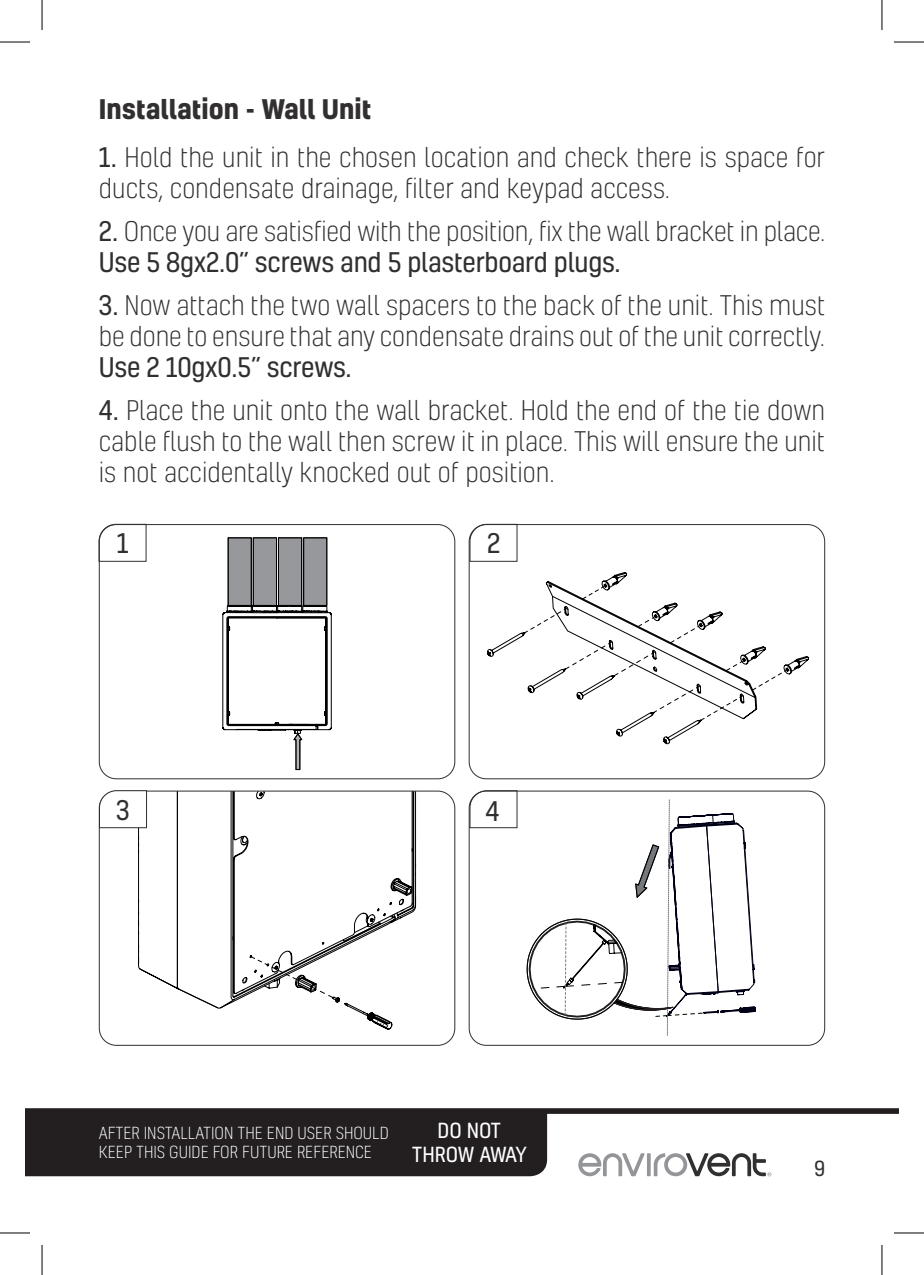
<style>
.page{position:relative;width:924px;height:1275px;background:#fff}
.page>*{position:absolute;margin:0;border:0;box-sizing:border-box;transform-origin:0 0}
.t1{font:300 26px/31.2px "Kelson";color:#312f30}
.t2{font:26px "Kelson";letter-spacing:-.01em;color:#312f30}
.t3{font:700 26px "Kelson";color:#312f30}
.t4{font:20px/24px "Kelson";letter-spacing:-.01em;color:#fff;text-align:center}
.t5{font:20px "Kelson";color:#312f30}
.t6{font:300 16px/19.2px "Kelson";color:#fff}
.s1{font-weight:400}
</style>
<div class="page">
<svg style="left:25px;top:1108px;width:873px;height:68px;fill:#231f20"></svg>
<svg style="left:578px;top:1153px;width:193px;height:23px"></svg>
<div style="left:468px;top:524px;width:356px;height:255px;border:1px solid #312f30;border-radius:17px"></div>
<svg style="left:470px;top:792px;width:47px;height:36px"></svg>
<svg style="left:138px;top:828px;width:22px;height:152px"></svg>
<svg style="left:196px;top:792px;width:220px;height:238px"></svg>
<svg style="left:160px;top:792px;width:252px;height:206px"></svg>
<div style="left:99px;top:790px;width:356px;height:255px;border:1px solid #312f30;border-radius:17px"></div>
<div style="left:468px;top:790px;width:356px;height:255px;border:1px solid #312f30;border-radius:17px"></div>
<div style="left:99px;top:524px;width:356px;height:255px;border:1px solid #312f30;border-radius:17px"></div>
<svg style="left:98px;top:524px;width:48px;height:38px"></svg>
<svg style="left:469px;top:524px;width:48px;height:38px"></svg>
<svg style="left:487px;top:572px;width:141px;height:85px"></svg>
<svg style="left:523px;top:585px;width:285px;height:152px"></svg>
<svg style="left:99px;top:790px;width:48px;height:38px"></svg>
<svg style="left:222px;top:537px;width:109px;height:233px"></svg>
<svg style="left:659px;top:672px;width:95px;height:505px"></svg>
<svg style="left:526px;top:799px;width:229px;height:237px"></svg>
<hr style="left:0;top:42px;width:30px;height:1px;background:#000">
<hr style="left:893px;top:42px;width:30px;height:1px;background:#000">
<hr style="left:0;top:1232px;width:30px;height:1px;background:#000">
<hr style="left:893px;top:1232px;width:30px;height:1px;background:#000">
<hr style="left:42px;top:0;width:1px;height:30px;background:#000">
<hr style="left:42px;top:1245px;width:1px;height:30px;background:#000">
<hr style="left:881px;top:0;width:1px;height:30px;background:#000">
<hr style="left:881px;top:1245px;width:1px;height:30px;background:#000">
<p class="t3" style="left:99px;top:90px;width:274px">Installation - Wall Unit</p>
<p class="t1" style="left:99px;top:141px;width:727px"><span class="s1">1.</span> Hold the unit in the chosen location and check there is space for ducts, condensate drainage, filter and keypad access.</p>
<p class="t1" style="left:99px;top:215px;width:727px"><span class="s1">2.</span> Once you are satisfied with the position, fix the wall bracket in place.<br><span class="s1">Use 5 8gx2.0” screws and 5 plasterboard plugs.</span></p>
<p class="t1" style="left:99px;top:289px;width:727px"><span class="s1">3.</span> Now attach the two wall spacers to the back of the unit. This must be done to ensure that any condensate drains out of the unit correctly.</p>
<p class="t2" style="left:99px;top:350px;width:254px">Use 2 10gx0.5” screws.</p>
<p class="t1" style="left:99px;top:394px;width:727px;text-align:justify"><span class="s1">4.</span> Place the unit onto the wall bracket. Hold the end of the tie down cable flush to the wall then screw it in place. This will ensure the unit is not accidentally knocked out of position.</p>
<p class="t2" style="left:117px;top:526px;width:13px">1</p>
<p class="t2" style="left:116px;top:792px;width:15px">3</p>
<p class="t2" style="left:487px;top:526px;width:15px">2</p>
<p class="t2" style="left:485px;top:794px;width:16px">4</p>
<p class="t6" style="left:99px;top:1123px;width:291px">AFTER INSTALLATION THE END USER SHOULD<br>KEEP THIS GUIDE FOR FUTURE REFERENCE</p>
<p class="t4" style="left:411px;top:1118px;width:117px">DO NOT<br>THROW AWAY</p>
<p class="t5" style="left:814px;top:1155px;width:12px">9</p>
</div>
